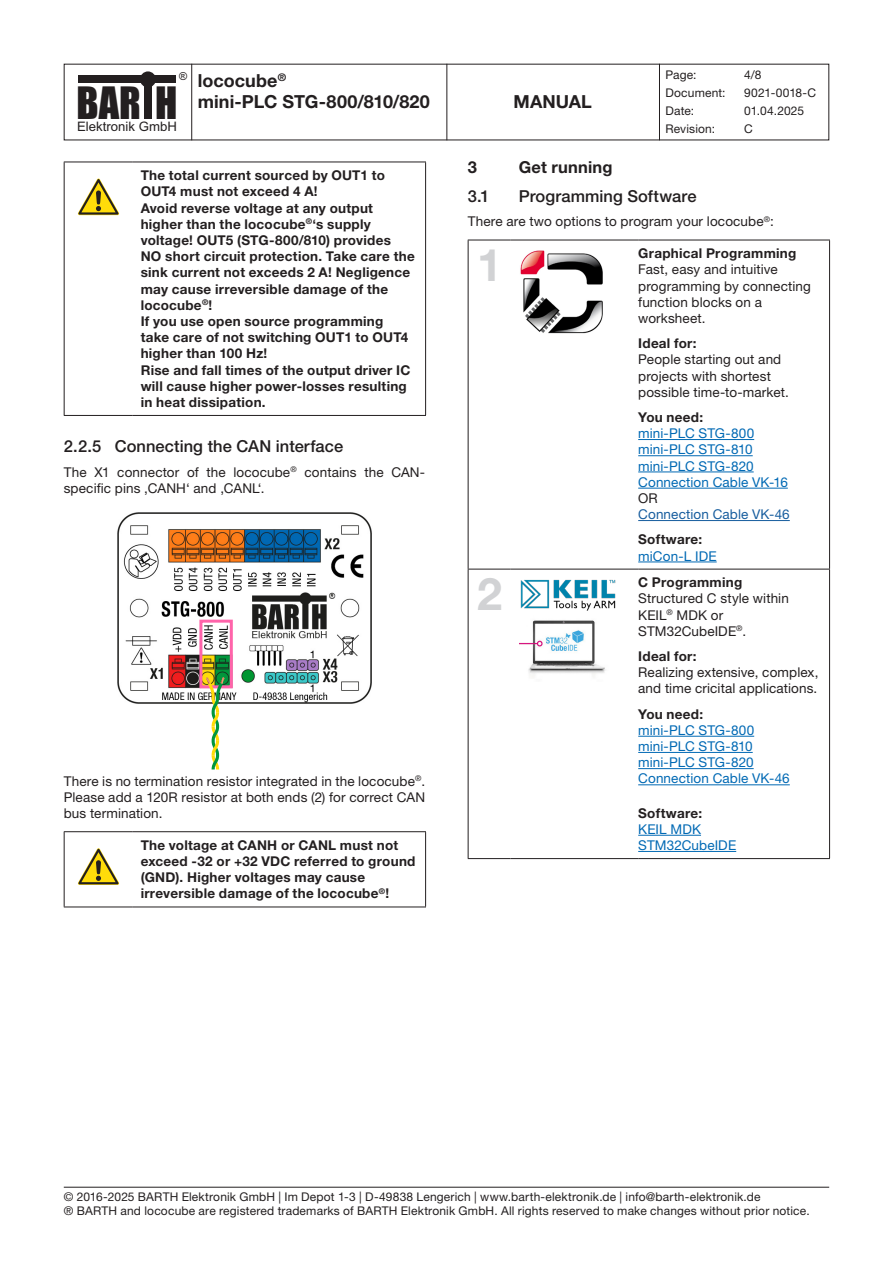
<style>
.page{position:relative;width:893px;height:1263px;background:#fff}
.page>*{position:absolute;margin:0;border:0;box-sizing:border-box;transform-origin:0 0}
.Tabelle_Nummer{font:700 45px "Helvetica Neue LT Std";color:#d1d2d4}
.t1{font:41.25px "Impact";color:#231f20}
.t2{font:700 18px/21.6px "Helvetica Neue LT Std";letter-spacing:.005em;color:#231f20}
.t3{font:500 16.5px "Helvetica Neue LT Std";letter-spacing:.005em;color:#231f20}
.t4{font:700 16.5px "Helvetica Neue LT Std";letter-spacing:.01em;color:#231f20}
.Tabelle_Hinweis_fett{font:700 13.5px/16.2px "Helvetica Neue LT Std";letter-spacing:.02em;color:#231f20}
.Tabelle_Hinweis{font:13.5px/16.2px "Helvetica Neue LT Std";letter-spacing:.01em;color:#231f20}
.t5{font:13.5px/16.2px "Helvetica Neue LT Std";letter-spacing:.005em;color:#0069b4}
.Tabelle_Warnhinweise{font:700 13.5px "Helvetica Neue LT Std";letter-spacing:.02em;color:#231f20}
.t6{font:13.5px "Helvetica Neue LT Std";letter-spacing:.01em;color:#175d9e}
.Standard_fett{font:700 13.5px "Helvetica Neue LT Std";letter-spacing:.02em;color:#231f20}
.t7{font:13.05px "Arial";color:#231f20}
.t8{font:12px/18px "Helvetica Neue LT Std";letter-spacing:.015em;color:#231f20}
.t9{font:10.95px "Arial";color:#231f20}
</style>
<div class="page">
<div style="left:78px;top:75px;width:98px;height:8px;background:#231f20"></div>
<div style="left:144px;top:83px;width:8px;height:36px;background:#231f20"></div>
<div style="left:140px;top:71px;width:16px;height:16px;background:#231f20;border-radius:50%"></div>
<hr style="left:191px;top:64px;width:1px;height:76px;background:#231f20">
<hr style="left:446px;top:64px;width:1px;height:76px;background:#231f20">
<hr style="left:659px;top:64px;width:1px;height:76px;background:#231f20">
<hr style="left:64px;top:1187px;width:765px;height:1px;background:#231f20">
<svg style="left:65px;top:213px;width:360px;height:202px"></svg>
<hr style="left:64px;top:162px;width:68px;height:1px;background:#231f20">
<hr style="left:64px;top:162px;width:1px;height:253px;background:#231f20">
<hr style="left:132px;top:162px;width:294px;height:1px;background:#231f20">
<hr style="left:425px;top:162px;width:1px;height:253px;background:#231f20">
<hr style="left:64px;top:415px;width:68px;height:1px;background:#231f20">
<hr style="left:132px;top:415px;width:294px;height:1px;background:#231f20">
<svg style="left:78px;top:178px;width:41px;height:37px"></svg>
<img style="left:117px;top:512px;width:255px;height:192px">
<div style="left:199px;top:620px;width:34px;height:68px;border:3px solid #ff64aa"></div>
<svg style="left:206px;top:677px;width:19px;height:92px"></svg>
<hr style="left:64px;top:831px;width:68px;height:1px;background:#231f20">
<hr style="left:132px;top:831px;width:294px;height:1px;background:#231f20">
<svg style="left:64px;top:832px;width:362px;height:75px"></svg>
<svg style="left:469px;top:439px;width:360px;height:413px"></svg>
<hr style="left:468px;top:569px;width:43px;height:1px;background:#231f20">
<hr style="left:511px;top:569px;width:127px;height:1px;background:#231f20">
<hr style="left:638px;top:569px;width:192px;height:1px;background:#231f20">
<hr style="left:468px;top:858px;width:43px;height:1px;background:#231f20">
<hr style="left:511px;top:858px;width:127px;height:1px;background:#231f20">
<hr style="left:638px;top:858px;width:192px;height:1px;background:#231f20">
<hr style="left:511px;top:240px;width:127px;height:1px;background:#231f20">
<hr style="left:638px;top:240px;width:192px;height:1px;background:#231f20">
<hr style="left:829px;top:240px;width:1px;height:329px;background:#231f20">
<hr style="left:829px;top:569px;width:1px;height:289px;background:#231f20">
<hr style="left:468px;top:240px;width:43px;height:1px;background:#231f20">
<hr style="left:468px;top:240px;width:1px;height:329px;background:#231f20">
<hr style="left:468px;top:569px;width:1px;height:289px;background:#231f20">
<img style="left:520px;top:250px;width:83px;height:84px">
<hr style="left:638px;top:439px;width:116px;height:1px;background:#0069b4">
<hr style="left:638px;top:455px;width:115px;height:1px;background:#0069b4">
<hr style="left:638px;top:472px;width:116px;height:1px;background:#0069b4">
<hr style="left:638px;top:488px;width:150px;height:1px;background:#0069b4">
<hr style="left:638px;top:520px;width:152px;height:1px;background:#175d9e">
<hr style="left:638px;top:562px;width:79px;height:1px;background:#0069b4">
<img style="left:519px;top:578px;width:98px;height:33px">
<img style="left:519px;top:613px;width:91px;height:69px">
<hr style="left:638px;top:736px;width:116px;height:1px;background:#0069b4">
<hr style="left:638px;top:752px;width:115px;height:1px;background:#0069b4">
<hr style="left:638px;top:768px;width:116px;height:1px;background:#0069b4">
<hr style="left:638px;top:784px;width:152px;height:1px;background:#0069b4">
<hr style="left:638px;top:835px;width:63px;height:1px;background:#0069b4">
<hr style="left:638px;top:851px;width:98px;height:1px;background:#0069b4">
<p class="t9" style="left:179px;top:69px;width:10px">®</p>
<p class="t8" style="left:744px;top:66px;width:74px">4/8<br>9021-0018-C<br>01.04.2025<br>C</p>
<p class="t8" style="left:665px;top:66px;width:62px">Page:<br>Document:<br>Date:<br>Revision:</p>
<h3 class="t2" style="left:198px;top:69px;width:234px">lococube<sup>®<br></sup>mini-PLC STG-800/810/820</h3>
<h2 class="t1" style="left:77px;top:71px;width:102px">BAR H</h2>
<p class="t7" style="left:77px;top:118px;width:101px">Elektronik GmbH</p>
<h3 class="t2" style="left:514px;top:91px;width:80px">MANUAL</h3>
<p class="Tabelle_Hinweis_fett" style="left:141px;top:167px;width:246px">The total current sourced by OUT1 to<br>OUT4 must not exceed 4 A!</p>
<p class="Tabelle_Hinweis_fett" style="left:141px;top:199px;width:276px">Avoid reverse voltage at any output higher than the lococube<sup>®</sup>‘s supply voltage! OUT5 (STG-800/810) provides NO short circuit protection. Take care the sink current not exceeds 2 A! Negligence may cause irreversible damage of the lococube<sup>®</sup>!</p>
<p class="Tabelle_Hinweis_fett" style="left:141px;top:313px;width:269px">If you use open source programming take care of not switching OUT1 to OUT4 higher than 100 Hz!</p>
<p class="Tabelle_Hinweis_fett" style="left:141px;top:361px;width:271px">Rise and fall times of the output driver IC will cause higher power-losses resulting in heat dissipation.</p>
<p class="t3" style="left:64px;top:436px;width:281px">2.2.5 Connecting the CAN interface</p>
<p class="Tabelle_Hinweis" style="left:64px;top:463px;width:363px">The X1 connector of the lococube<sup>®</sup> contains the CAN&shy;specific pins ‚CANH‘ and ‚CANL‘.</p>
<p class="Tabelle_Hinweis" style="left:64px;top:773px;width:363px;text-align:justify">There is no termination resistor integrated in the lococube<sup>®</sup>.<br>Please add a 120R resistor at both ends (2) for correct CAN bus termination.</p>
<p class="Tabelle_Hinweis_fett" style="left:141px;top:837px;width:276px">The voltage at CANH or CANL must not exceed -32 or +32 VDC referred to ground (GND). Higher voltages may cause</p>
<p class="Tabelle_Hinweis_fett" style="left:141px;top:885px;width:250px">irreversible damage of the lococube<sup>®</sup>!</p>
<p class="t4" style="left:468px;top:157px;width:11px">3</p>
<p class="t4" style="left:519px;top:157px;width:95px">Get running</p>
<p class="t3" style="left:468px;top:186px;width:23px">3.1</p>
<p class="t3" style="left:519px;top:186px;width:179px">Programming Software</p>
<p class="Tabelle_Hinweis" style="left:468px;top:213px;width:308px">There are two options to program your lococube<sup>®</sup>:</p>
<p class="Tabelle_Nummer" style="left:477px;top:237px;width:27px">1</p>
<p class="Tabelle_Warnhinweise" style="left:638px;top:245px;width:160px">Graphical Programming</p>
<p class="Tabelle_Hinweis" style="left:638px;top:261px;width:174px">Fast, easy and intuitive programming by connecting function blocks on a worksheet.</p>
<p class="Tabelle_Hinweis_fett" style="left:638px;top:335px;width:60px">Ideal for:</p>
<p class="Tabelle_Hinweis" style="left:638px;top:351px;width:152px">People starting out and projects with shortest possible time-to-market.</p>
<p class="Tabelle_Hinweis_fett" style="left:638px;top:409px;width:66px">You need:</p>
<p class="t5" style="left:638px;top:425px;width:151px">mini-PLC STG-800 mini-PLC STG-810 mini-PLC STG-820<br>Connection Cable VK-16</p>
<p class="Tabelle_Hinweis" style="left:638px;top:490px;width:21px">OR</p>
<p class="t6" style="left:638px;top:506px;width:153px">Connection Cable VK-46</p>
<p class="Tabelle_Hinweis_fett" style="left:638px;top:531px;width:65px">Software:</p>
<p class="t5" style="left:638px;top:547px;width:80px">miCon-L IDE</p>
<p class="Tabelle_Nummer" style="left:477px;top:566px;width:27px">2</p>
<p class="Tabelle_Warnhinweise" style="left:638px;top:574px;width:106px">C Programming</p>
<p class="Tabelle_Hinweis" style="left:638px;top:590px;width:152px">Structured C style within<br>KEIL<sup>®</sup> MDK or<br>STM32CubeIDE<sup>®</sup>.</p>
<p class="Tabelle_Hinweis_fett" style="left:638px;top:648px;width:60px">Ideal for:</p>
<p class="Tabelle_Hinweis" style="left:638px;top:664px;width:182px">Realizing extensive, complex, and time cricital applications.</p>
<p class="Tabelle_Hinweis_fett" style="left:638px;top:705px;width:66px">You need:</p>
<p class="t5" style="left:638px;top:722px;width:153px">mini-PLC STG-800 mini-PLC STG-810 mini-PLC STG-820<br>Connection Cable VK-46</p>
<p class="Standard_fett" style="left:638px;top:804px;width:65px">Software:</p>
<p class="t5" style="left:638px;top:821px;width:100px">KEIL MDK<br>STM32CubeIDE</p>
<p class="t8" style="left:64px;top:1189px;width:747px;line-height:14.4px">© 2016-2025 BARTH Elektronik GmbH | Im Depot 1-3 | D-49838 Lengerich | www.barth-elektronik.de | info@barth-elektronik.de<br>® BARTH and lococube are registered trademarks of BARTH Elektronik GmbH. All rights reserved to make changes without prior notice.</p>
</div>
